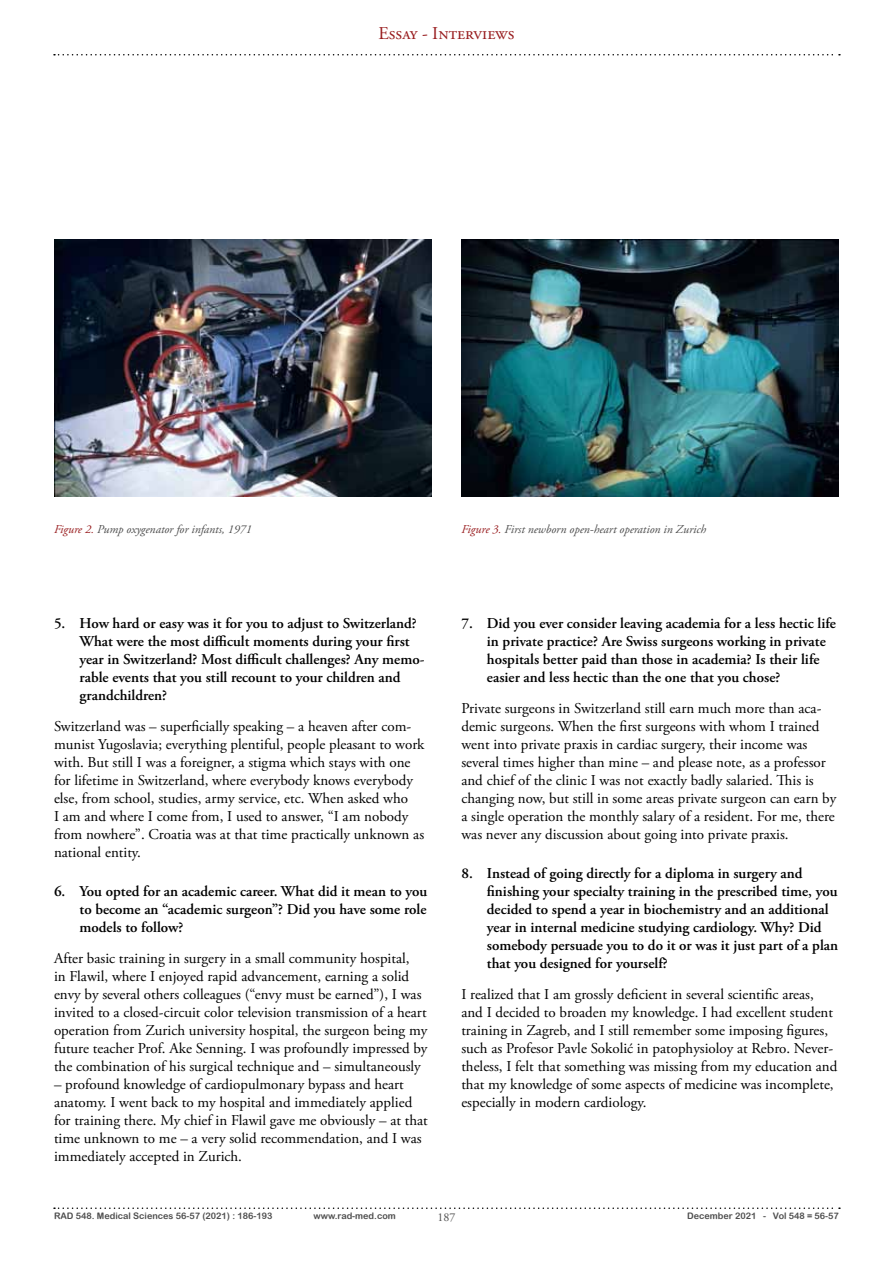
<style>
.page{position:relative;width:893px;height:1263px;background:#fff}
.page>*{position:absolute;margin:0;border:0;box-sizing:border-box;transform-origin:0 0}
.t1{font:18px "Adobe Garamond Pro";color:#981c1e}
.t2{font:15px/18px "Adobe Garamond Pro";color:#000}
.t3{font:600 15px/18px "Adobe Garamond Pro";color:#000}
.t4{font:italic 12px "Adobe Garamond Pro";color:#4d4d4d}
.t5{font:12px "Adobe Garamond Pro";color:#4d4d4d}
.t6{font:9px "Arial Rounded MT Bold";color:#4d4d4d}
.s1{color:#981c1e}
</style>
<div class="page">
<svg style="left:54px;top:54px;width:786px;height:2px"></svg>
<svg style="left:54px;top:1207px;width:786px;height:2px"></svg>
<img style="left:54px;top:239px;width:378px;height:258px">
<img style="left:461px;top:239px;width:378px;height:258px">
<p class="t1" style="left:378px;top:23px;width:138px">Essay - Interviews</p>
<p class="t4" style="left:54px;top:522px;width:199px"><span class="s1">Figure 2.</span> Pump oxygenator for infants, 1971</p>
<p class="t4" style="left:461px;top:522px;width:246px"><span class="s1">Figure 3.</span> First newborn open-heart operation in Zurich</p>
<p class="t3" style="left:80px;top:614px;width:346px;text-indent:-26px">5. How hard or easy was it for you to adjust to Switzerland?<br>What were the most difficult moments during your first year in Switzerland? Most difficult challenges? Any memo&shy;rable events that you still recount to your children and grandchildren?</p>
<p class="t2" style="left:54px;top:717px;width:372px">Switzerland was – superficially speaking – a heaven after com&shy;munist Yugoslavia; everything plentiful, people pleasant to work with. But still I was a foreigner, a stigma which stays with one for lifetime in Switzerland, where everybody knows everybody else, from school, studies, army service, etc. When asked who<br>I am and where I come from, I used to answer, “I am nobody from nowhere”. Croatia was at that time practically unknown as national entity.</p>
<p class="t3" style="left:80px;top:882px;width:349px;text-align:justify;text-indent:-26px">6. You opted for an academic career. What did it mean to you to become an “academic surgeon”? Did you have some role models to follow?</p>
<p class="t2" style="left:54px;top:949px;width:375px">After basic training in surgery in a small community hospital,<br>in Flawil, where I enjoyed rapid advancement, earning a solid envy by several others colleagues (“envy must be earned”), I was invited to a closed-circuit color television transmission of a heart operation from Zurich university hospital, the surgeon being my future teacher Prof. Ake Senning. I was profoundly impressed by the combination of his surgical technique and – simultaneously</p>
<p class="t2" style="left:54px;top:1075px;width:375px">– profound knowledge of cardiopulmonary bypass and heart anatomy. I went back to my hospital and immediately applied for training there. My chief in Flawil gave me obviously – at that time unknown to me – a very solid recommendation, and I was immediately accepted in Zurich.</p>
<p class="t3" style="left:487px;top:614px;width:351px;text-indent:-26px">7. Did you ever consider leaving academia for a less hectic life in private practice? Are Swiss surgeons working in private hospitals better paid than those in academia? Is their life easier and less hectic than the one that you chose?</p>
<p class="t2" style="left:461px;top:699px;width:376px">Private surgeons in Switzerland still earn much more than aca&shy;demic surgeons. When the first surgeons with whom I trained went into private praxis in cardiac surgery, their income was several times higher than mine – and please note, as a professor and chief of the clinic I was not exactly badly salaried. This is changing now, but still in some areas private surgeon can earn by a single operation the monthly salary of a resident. For me, there was never any discussion about going into private praxis.</p>
<p class="t3" style="left:487px;top:864px;width:353px;text-indent:-26px">8. Instead of going directly for a diploma in surgery and finishing your specialty training in the prescribed time, you decided to spend a year in biochemistry and an additional year in internal medicine studying cardiology. Why? Did somebody persuade you to do it or was it just part of a plan that you designed for yourself?</p>
<p class="t2" style="left:461px;top:985px;width:377px">I realized that I am grossly deficient in several scientific areas, and I decided to broaden my knowledge. I had excellent student training in Zagreb, and I still remember some imposing figures, such as Profesor Pavle Sokolić in patophysioloy at Rebro. Never&shy;theless, I felt that something was missing from my education and that my knowledge of some aspects of medicine was incomplete, especially in modern cardiology.</p>
<p class="t6" style="left:54px;top:1210px;width:220px">RAD 548. Medical Sciences 56-57 (2021) : 186-193</p>
<p class="t6" style="left:314px;top:1210px;width:84px">www.rad-med.com</p>
<p class="t5" style="left:437px;top:1210px;width:19px">187</p>
<p class="t6" style="left:687px;top:1210px;width:153px">December 2021 - Vol 548 = 56-57</p>
</div>
